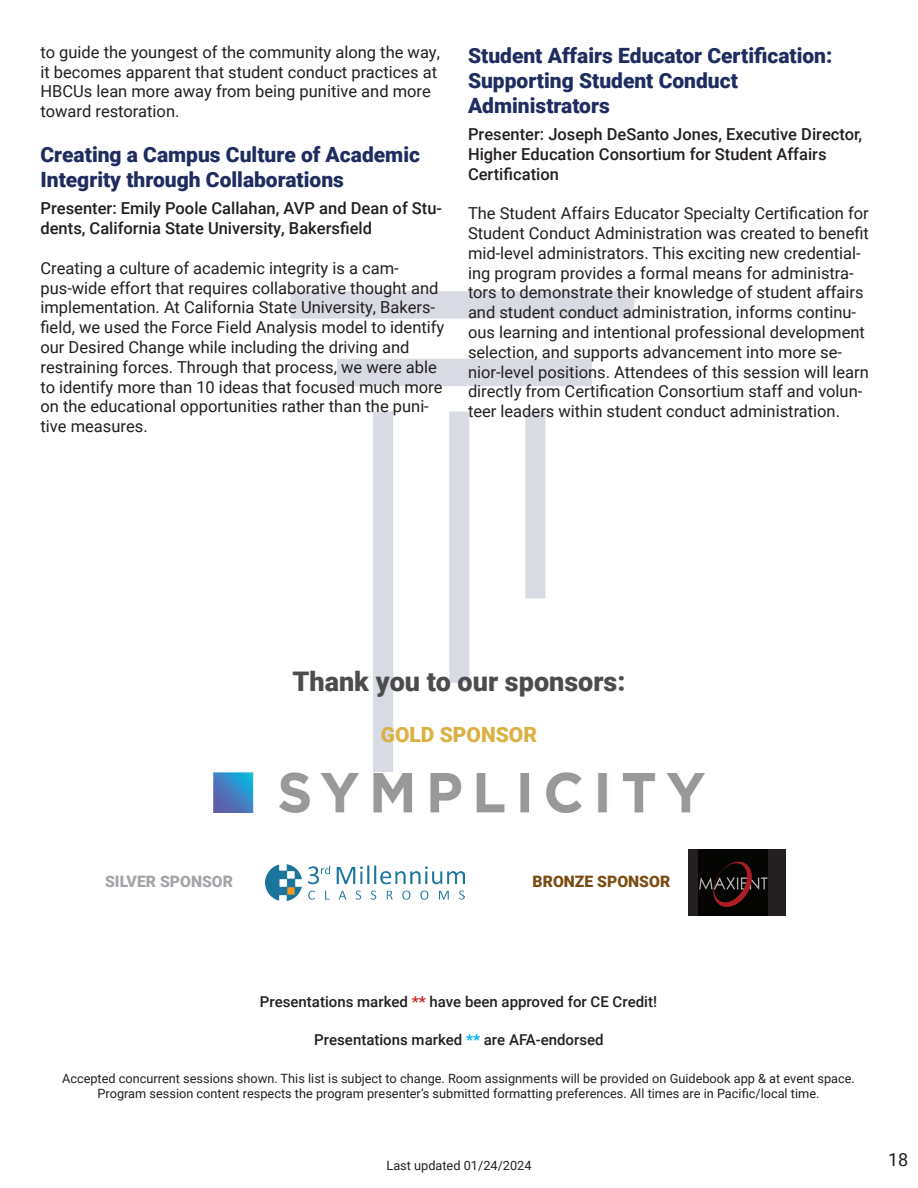
<style>
.page{position:relative;width:918px;height:1188px;background:#fff}
.page>*{position:absolute;margin:0;border:0;box-sizing:border-box;transform-origin:0 0}
.t1{font:900 27px "Roboto";color:#4b4c4d}
.t2{font:900 21px/25.2px "Roboto";color:#1e2c60}
.t3{font:900 21px "Roboto";color:#dab143}
.t4{font:18px "Roboto";color:#231f20}
.t5{font:16.5px/19.8px "Roboto";color:#231f20}
.t6{font:500 16.5px/19.8px "Roboto";color:#231f20}
.t7{font:900 15.75px "Roboto";color:#a4a5a9}
.t8{font:900 15.75px "Roboto";color:#7a4c13}
.t9{font:500 15px "Roboto";color:#231f20}
.t10{font:12.75px/15.3px "Roboto";color:#231f20;text-align:center}
.s1{font-weight:900;color:#d1232a}
.s2{font-weight:900;color:#00aeef}
</style>
<div class="page">
<img style="left:289px;top:291px;width:355px;height:522px">
<img style="left:213px;top:772px;width:492px;height:40px">
<img style="left:266px;top:864px;width:199px;height:37px">
<div style="left:689px;top:849px;width:97px;height:67px;background:#231f20"></div>
<img style="left:698px;top:849px;width:70px;height:67px">
<p class="t5" style="left:40px;top:41px;width:401px">to guide the youngest of the community along the way, it becomes apparent that student conduct practices at HBCUs lean more away from being punitive and more toward restoration.</p>
<p class="t2" style="left:40px;top:141px;width:381px">Creating a Campus Culture of Academic<br>Integrity through Collaborations</p>
<p class="t6" style="left:40px;top:198px;width:403px">Presenter: Emily Poole Callahan, AVP and Dean of Stu&shy;dents, California State University, Bakersfield</p>
<p class="t5" style="left:40px;top:257px;width:405px">Creating a culture of academic integrity is a cam&shy;pus-wide effort that requires collaborative thought and implementation. At California State University, Bakers&shy;field, we used the Force Field Analysis model to identify our Desired Change while including the driving and restraining forces. Through that process, we were able to identify more than 10 ideas that focused much more on the educational opportunities rather than the puni&shy;tive measures.</p>
<p class="t2" style="left:468px;top:42px;width:366px">Student Affairs Educator Certification:<br>Supporting Student Conduct<br>Administrators</p>
<p class="t6" style="left:468px;top:124px;width:396px">Presenter: Joseph DeSanto Jones, Executive Director,<br>Higher Education Consortium for Student Affairs<br>Certification</p>
<p class="t5" style="left:468px;top:203px;width:402px">The Student Affairs Educator Specialty Certification for Student Conduct Administration was created to benefit mid-level administrators. This exciting new credential&shy;ing program provides a formal means for administra&shy;tors to demonstrate their knowledge of student affairs and student conduct administration, informs continu&shy;ous learning and intentional professional development selection, and supports advancement into more se&shy;nior-level positions. Attendees of this session will learn directly from Certification Consortium staff and volun&shy;teer leaders within student conduct administration.</p>
<h1 class="t1" style="left:292px;top:663px;width:335px">Thank you to our sponsors:</h1>
<p class="t3" style="left:381px;top:720px;width:158px">GOLD SPONSOR</p>
<p class="t7" style="left:105px;top:870px;width:130px">SILVER SPONSOR</p>
<p class="t8" style="left:533px;top:870px;width:139px">BRONZE SPONSOR</p>
<p class="t9" style="left:260px;top:991px;width:399px">Presentations marked <span class="s1">**</span> have been approved for CE Credit!</p>
<p class="t9" style="left:314px;top:1029px;width:291px">Presentations marked <span class="s2">**</span> are AFA-endorsed</p>
<p class="t10" style="left:62px;top:1070px;width:794px">Accepted concurrent sessions shown. This list is subject to change. Room assignments will be provided on Guidebook app &amp; at event space.<br>Program session content respects the program presenter’s submitted formatting preferences. All times are in Pacific/local time.</p>
<p class="t10" style="left:386px;top:1157px;width:147px">Last updated 01/24/2024</p>
<p class="t4" style="left:888px;top:1147px;width:22px">18</p>
</div>
